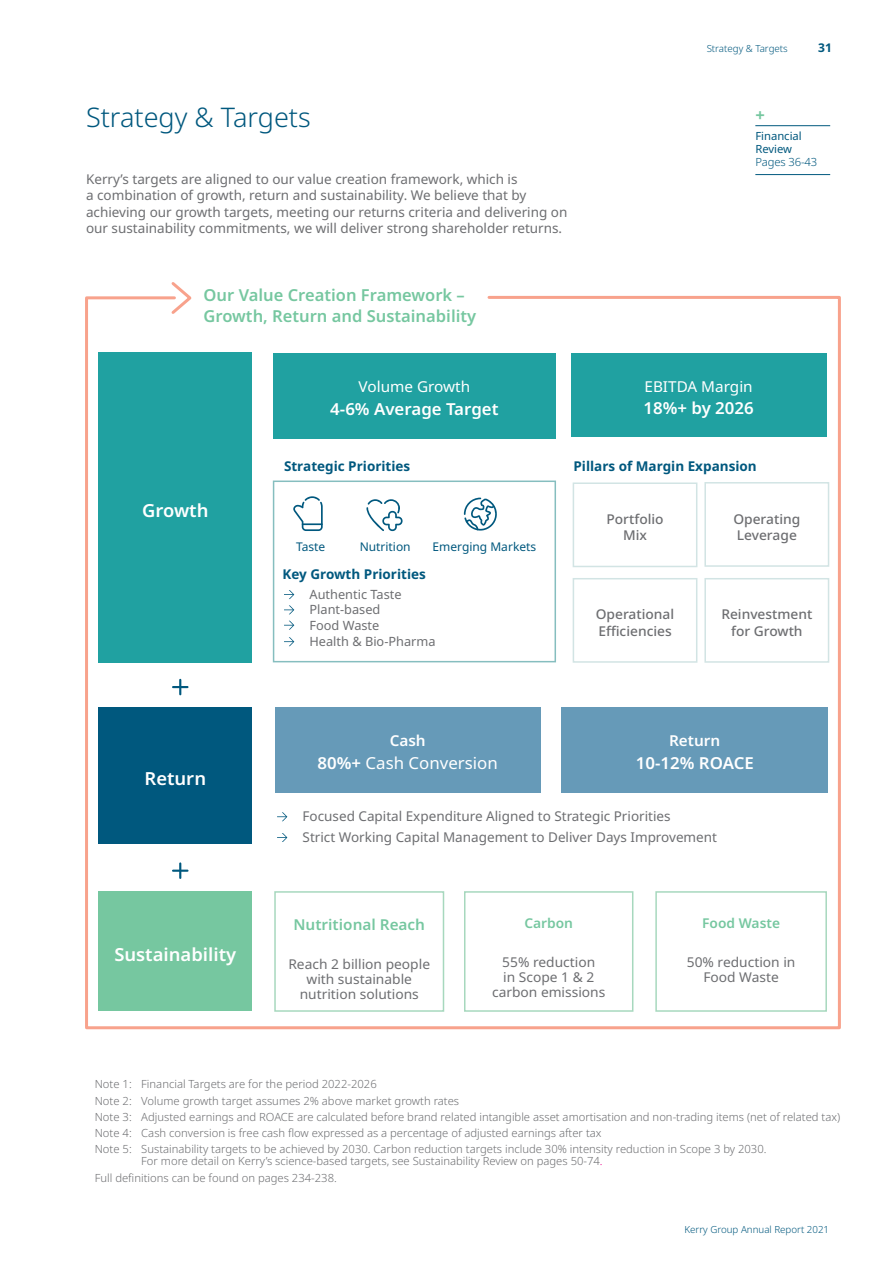
<style>
.page{position:relative;width:893px;height:1263px;background:#fff}
.page>*{position:absolute;margin:0;border:0;box-sizing:border-box;transform-origin:0 0}
.H1_header_18pt{font:300 27px "Noto Sans";color:#00587e}
.t1{font:600 18px "Noto Sans";color:#fff}
.Jade_intro_header_11{font:600 16.5px/21px "Noto Sans";color:#76c7a0}
.t2{font:600 16.5px "Noto Sans";color:#fff}
.t3{font:16.5px "Noto Sans";color:#fff}
.t4{font:700 16.5px "Noto Sans";color:#76c7a0}
.t5{font:15px "Noto Sans";color:#fff}
.t6{font:600 15px "Noto Sans";color:#76c7a0}
.t7{font:600 15px "Noto Sans";color:#fff}
.Body_9pt_70blk{font:13.5px/15px "Noto Sans";color:#6d6e71;text-align:center}
.Body_70_9pt_reg{font:13.5px "Noto Sans";color:#6d6e71}
.t8{font:500 13.5px "Noto Sans";color:#6d6e71}
.Body_70_9pt_reg-2{font:700 13.5px "Noto Sans";color:#00587e}
.t9{font:600 13.5px "Noto Sans";color:#76c7a0}
.Body_70_9pt_reg-3{font:12.75px "Noto Sans";color:#6d6e71}
.Body_70_9pt_reg-4{font:12px "Noto Sans";color:#00587e}
.t10{font:700 12px "Noto Sans";color:#00587e}
.Note_7_5_light{font:300 11.25px/12px "Noto Sans";color:#6d6e71}
.t11{font:11.25px/12.8px "Noto Sans";color:#00587e}
.t12{font:300 9.75px "Noto Sans";color:#00587e}
.s1{font-weight:300}
.s2{font-weight:600}
.s3{color:#ec008c}
</style>
<div class="page">
<svg style="left:85px;top:295px;width:756px;height:735px"></svg>
<div style="left:273px;top:480px;width:283px;height:182px;border:2px solid #86bebf"></div>
<hr style="left:755px;top:125px;width:75px;height:1px;background:#00587e">
<hr style="left:755px;top:174px;width:75px;height:1px;background:#00587e">
<div style="left:273px;top:353px;width:282px;height:85px;background:#20a1a1"></div>
<div style="left:98px;top:352px;width:154px;height:311px;background:#20a1a1"></div>
<div style="left:98px;top:707px;width:154px;height:136px;background:#00587e"></div>
<div style="left:98px;top:892px;width:154px;height:119px;background:#76c7a0"></div>
<div style="left:571px;top:353px;width:255px;height:83px;background:#20a1a1"></div>
<div style="left:573px;top:578px;width:124px;height:85px;border:2px solid #d2e4e4"></div>
<div style="left:573px;top:482px;width:124px;height:85px;border:2px solid #d2e4e4"></div>
<div style="left:704px;top:482px;width:125px;height:85px;border:2px solid #d2e4e4"></div>
<div style="left:704px;top:578px;width:125px;height:85px;border:2px solid #d2e4e4"></div>
<div style="left:275px;top:707px;width:265px;height:85px;background:#669ab8"></div>
<div style="left:562px;top:707px;width:266px;height:85px;background:#669ab8"></div>
<div style="left:274px;top:891px;width:170px;height:121px;border:2px solid #a7d8be"></div>
<div style="left:464px;top:891px;width:169px;height:121px;border:2px solid #a7d8be"></div>
<div style="left:655px;top:891px;width:172px;height:121px;border:2px solid #a7d8be"></div>
<svg style="left:277px;top:812px;width:10px;height:9px"></svg>
<svg style="left:277px;top:833px;width:10px;height:9px"></svg>
<svg style="left:284px;top:590px;width:10px;height:9px"></svg>
<svg style="left:284px;top:605px;width:10px;height:9px"></svg>
<svg style="left:284px;top:621px;width:10px;height:9px"></svg>
<svg style="left:284px;top:637px;width:10px;height:9px"></svg>
<svg style="left:173px;top:680px;width:15px;height:14px"></svg>
<svg style="left:173px;top:863px;width:15px;height:15px"></svg>
<svg style="left:366px;top:499px;width:37px;height:32px"></svg>
<svg style="left:293px;top:496px;width:30px;height:35px"></svg>
<hr style="left:302px;top:523px;width:21px;height:2px;background:#00587e">
<svg style="left:464px;top:498px;width:33px;height:32px"></svg>
<svg style="left:169px;top:282px;width:26px;height:35px"></svg>
<p class="H1_header_18pt" style="left:86px;top:98px;width:226px">Strategy &amp; Targets</p>
<p class="Body_9pt_70blk" style="left:86px;top:171px;width:483px;line-height:16.5px;text-align:left">Kerry’s targets are aligned to our value creation framework, which is<br>a combination of growth, return and sustainability. We believe that by achieving our growth targets, meeting our returns criteria and delivering on our sustainability commitments, we will deliver strong shareholder returns.</p>
<p class="Jade_intro_header_11" style="left:204px;top:285px;width:274px">Our Value Creation Framework –<br>Growth, Return and Sustainability</p>
<p class="t12" style="left:707px;top:42px;width:83px">Strategy &amp; Targets</p>
<p class="t10" style="left:818px;top:39px;width:15px">31</p>
<p class="t4" style="left:755px;top:104px;width:11px">+</p>
<p class="t11" style="left:755px;top:130px;width:63px">Financial<br>Review<br><span class="s1">Pages 36-43</span></p>
<p class="t1" style="left:142px;top:498px;width:68px">Growth</p>
<p class="t5" style="left:359px;top:376px;width:113px">Volume Growth</p>
<p class="t2" style="left:330px;top:398px;width:170px">4-6% Average Target</p>
<p class="Body_70_9pt_reg-2" style="left:284px;top:457px;width:128px">Strategic Priorities</p>
<p class="Body_70_9pt_reg-4" style="left:296px;top:538px;width:31px">Taste</p>
<p class="Body_70_9pt_reg-4" style="left:360px;top:538px;width:53px">Nutrition</p>
<p class="Body_70_9pt_reg-4" style="left:433px;top:538px;width:105px">Emerging Markets</p>
<p class="Body_70_9pt_reg-2" style="left:282px;top:564px;width:145px">Key Growth Priorities</p>
<p class="Body_70_9pt_reg-3" style="left:310px;top:585px;width:94px">Authentic Taste</p>
<p class="Body_70_9pt_reg-3" style="left:310px;top:601px;width:72px">Plant-based</p>
<p class="Body_70_9pt_reg-3" style="left:310px;top:616px;width:71px">Food Waste</p>
<p class="Body_70_9pt_reg-3" style="left:310px;top:632px;width:128px">Health &amp; Bio-Pharma</p>
<p class="t5" style="left:644px;top:376px;width:110px">EBITDA Margin</p>
<p class="t2" style="left:643px;top:397px;width:112px">18%+ by 2026</p>
<p class="Body_70_9pt_reg-2" style="left:573px;top:457px;width:185px">Pillars of Margin Expansion</p>
<p class="t8" style="left:606px;top:510px;width:59px">Portfolio</p>
<p class="t8" style="left:623px;top:526px;width:25px">Mix</p>
<p class="t8" style="left:596px;top:605px;width:80px">Operational</p>
<p class="t8" style="left:598px;top:621px;width:75px">Efficiencies</p>
<p class="t8" style="left:733px;top:509px;width:68px">Operating</p>
<p class="t8" style="left:737px;top:525px;width:62px">Leverage</p>
<p class="t8" style="left:721px;top:605px;width:93px">Reinvestment</p>
<p class="t8" style="left:731px;top:621px;width:73px">for Growth</p>
<p class="t1" style="left:144px;top:765px;width:63px">Return</p>
<p class="t7" style="left:390px;top:730px;width:38px">Cash</p>
<p class="t3" style="left:318px;top:751px;width:182px"><span class="s2">80%+</span> Cash Conversion</p>
<p class="t7" style="left:669px;top:730px;width:53px">Return</p>
<p class="t2" style="left:636px;top:751px;width:119px">10-12% ROACE</p>
<p class="t1" style="left:114px;top:942px;width:123px">Sustainability</p>
<p class="Body_70_9pt_reg" style="left:303px;top:807px;width:370px">Focused Capital Expenditure Aligned to Strategic Priorities</p>
<p class="Body_70_9pt_reg" style="left:303px;top:828px;width:416px">Strict Working Capital Management to Deliver Days Improvement</p>
<p class="t6" style="left:293px;top:914px;width:133px">Nutritional Reach</p>
<p class="Body_9pt_70blk" style="left:288px;top:956px;width:143px">Reach 2 billion people with sustainable nutrition solutions</p>
<p class="t9" style="left:524px;top:914px;width:50px">Carbon</p>
<p class="Body_9pt_70blk" style="left:492px;top:955px;width:115px">55% reduction<br>in Scope 1 &amp; 2 carbon emissions</p>
<p class="t9" style="left:702px;top:914px;width:79px">Food Waste</p>
<p class="Body_9pt_70blk" style="left:687px;top:955px;width:110px">50% reduction in<br>Food Waste</p>
<p class="Note_7_5_light" style="left:95px;top:1079px;width:283px">Note 1: Financial Targets are for the period 2022-2026</p>
<p class="Note_7_5_light" style="left:95px;top:1095px;width:366px">Note 2: Volume growth target assumes 2% above market growth rates</p>
<p class="Note_7_5_light" style="left:95px;top:1111px;width:747px">Note 3: Adjusted earnings and ROACE are calculated before brand related intangible asset amortisation and non-trading items (net of related tax)</p>
<p class="Note_7_5_light" style="left:95px;top:1127px;width:508px">Note 4: Cash conversion is free cash flow expressed as a percentage of adjusted earnings after tax</p>
<p class="Note_7_5_light" style="left:141px;top:1144px;width:627px;text-indent:-46px">Note 5: Sustainability targets to be achieved by 2030. Carbon reduction targets include 30% intensity reduction in Scope 3 by 2030.<br>For more detail on Kerry’s science-based targets, see Sustainability Review on pages 50-74<span class="s3">.</span></p>
<p class="Note_7_5_light" style="left:95px;top:1172px;width:244px">Full definitions can be found on pages 234-238.</p>
<p class="t12" style="left:684px;top:1222px;width:146px">Kerry Group Annual Report 2021</p>
</div>
